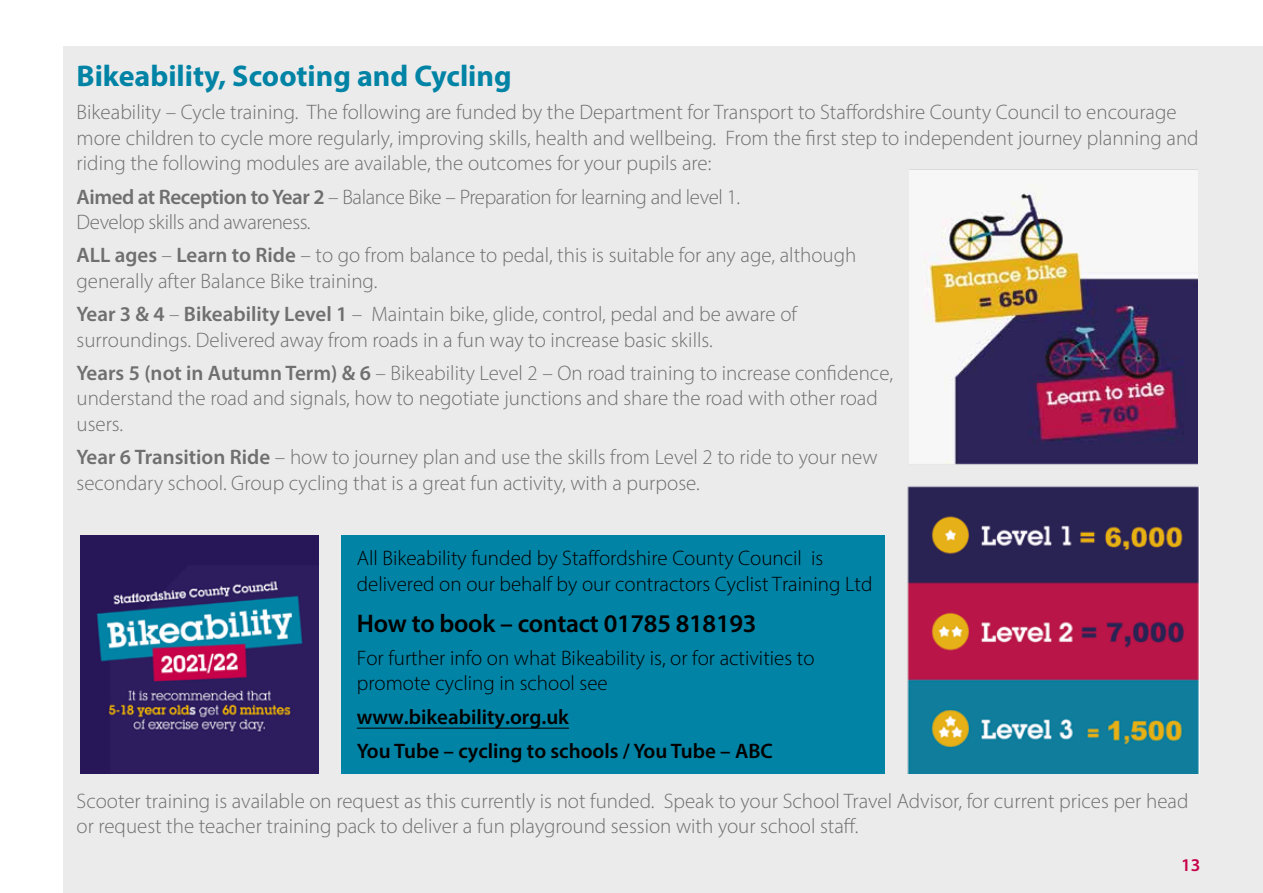
<style>
.page{position:relative;width:1263px;height:893px;background:#fff}
.page>*{position:absolute;margin:0;border:0;box-sizing:border-box;transform-origin:0 0}
.t1{font:700 30px "Myriad Pro";color:#0083a5}
.t2{font:600 25.5px "Myriad Pro";letter-spacing:-.01em;color:#000}
.t3{font:300 21px/25.2px "Myriad Pro";color:#706f6f}
.t4{font:300 21px/25.2px "Myriad Pro";color:#000}
.t5{font:300 21px/25.2px "Myriad Pro";letter-spacing:-.02em;color:#706f6f}
.t6{font:600 21px/33.8px "Myriad Pro";color:#000}
.t7{font:600 18px "Myriad Pro";color:#c6014a}
.s1{font-weight:600}
</style>
<div class="page">
<div style="left:64px;top:46px;width:1199px;height:847px;background:#ebebeb"></div>
<div style="left:341px;top:536px;width:543px;height:238px;background:#0083a5"></div>
<img style="left:81px;top:535px;width:238px;height:238px">
<img style="left:907px;top:486px;width:292px;height:287px">
<img style="left:909px;top:169px;width:288px;height:296px">
<hr style="left:357px;top:728px;width:212px;height:1px;background:#000">
<h2 class="t1" style="left:77px;top:56px;width:437px">Bikeability, Scooting and Cycling</h2>
<p class="t3" style="left:77px;top:100px;width:1124px">Bikeability – Cycle training. The following are funded by the Department for Transport to Staffordshire County Council to encourage more children to cycle more regularly, improving skills, health and wellbeing. From the first step to independent journey planning and riding the following modules are available, the outcomes for your pupils are:</p>
<p class="t5" style="left:77px;top:184px;width:665px"><span class="s1">Aimed at Reception to Year 2</span> – Balance Bike – Preparation for learning and level 1.<br>Develop skills and awareness.</p>
<p class="t3" style="left:77px;top:243px;width:781px"><span class="s1">ALL ages</span> – <span class="s1">Learn to Ride</span> – to go from balance to pedal, this is suitable for any age, although generally after Balance Bike training.</p>
<p class="t3" style="left:77px;top:302px;width:722px"><span class="s1">Year 3 &amp; 4</span> – <span class="s1">Bikeability Level 1</span> – Maintain bike, glide, control, pedal and be aware of surroundings. Delivered away from roads in a fun way to increase basic skills.</p>
<p class="t3" style="left:77px;top:360px;width:818px"><span class="s1">Years 5 (not in Autumn Term) &amp; 6</span> – Bikeability Level 2 – On road training to increase confidence, understand the road and signals, how to negotiate junctions and share the road with other road users.</p>
<p class="t3" style="left:77px;top:445px;width:802px"><span class="s1">Year 6 Transition Ride</span> – how to journey plan and use the skills from Level 2 to ride to your new secondary school. Group cycling that is a great fun activity, with a purpose.</p>
<p class="t4" style="left:357px;top:546px;width:517px">All Bikeability funded by Staffordshire County Council is delivered on our behalf by our contractors Cyclist Training Ltd</p>
<p class="t2" style="left:357px;top:607px;width:401px">How to book – contact 01785 818193</p>
<p class="t4" style="left:357px;top:645px;width:459px">For further info on what Bikeability is, or for activities to promote cycling in school see</p>
<p class="t6" style="left:357px;top:700px;width:418px">www.bikeability.org.uk<br>You Tube – cycling to schools / You Tube – ABC</p>
<p class="t3" style="left:77px;top:788px;width:1113px">Scooter training is available on request as this currently is not funded. Speak to your School Travel Advisor, for current prices per head or request the teacher training pack to deliver a fun playground session with your school staff.</p>
<p class="t7" style="left:1181px;top:853px;width:21px">13</p>
</div>
